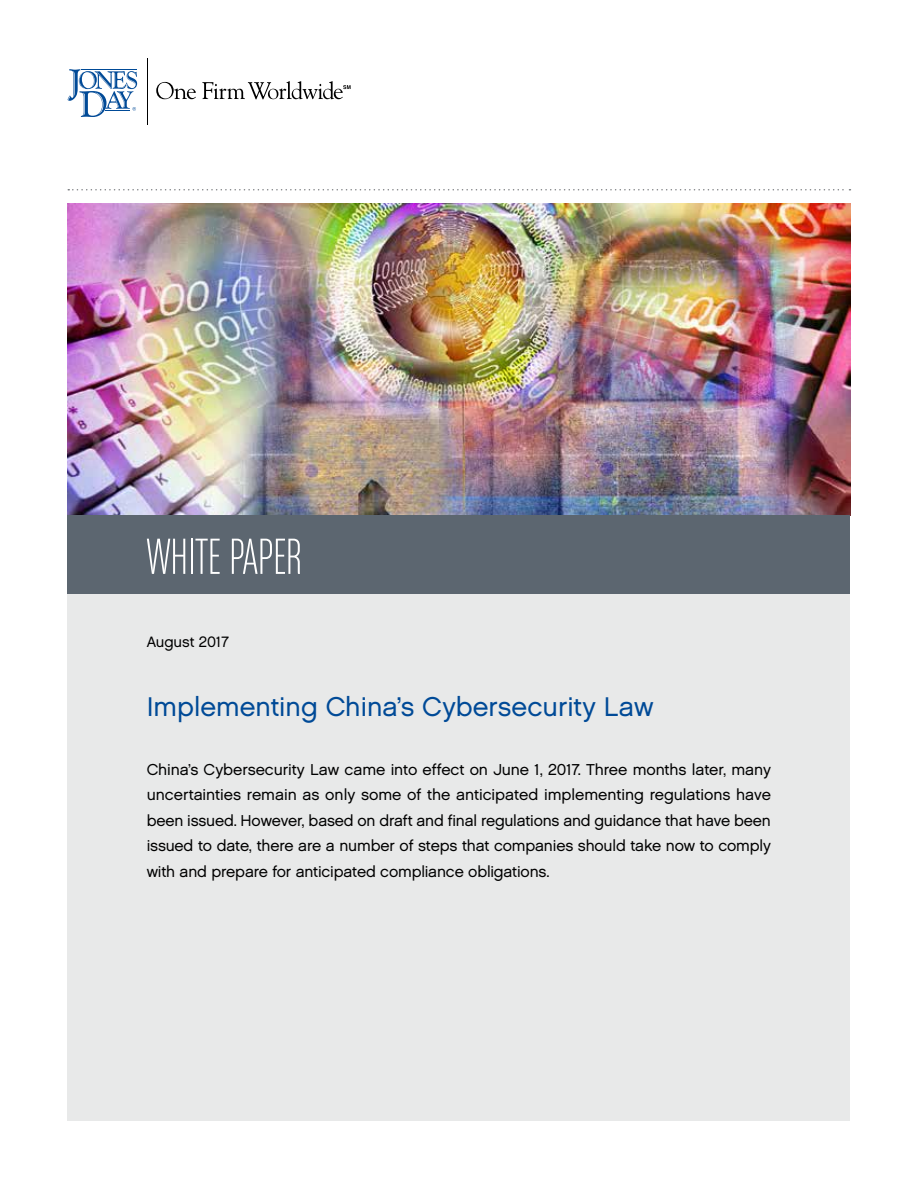
<style>
.page{position:relative;width:918px;height:1188px;background:#fff}
.page>*{position:absolute;margin:0;border:0;box-sizing:border-box;transform-origin:0 0}
.t1{font:54px "Chalet Comprime Milan Sixty";color:#fff}
.t2{font:27px "Chalet London Nineteen Sixty";color:#004a97}
.t3{font:15.75px/25.5px "Chalet London Nineteen Sixty";letter-spacing:-.01em;color:#000;text-align:justify}
.t4{font:15px "Chalet London Nineteen Sixty";color:#000}
</style>
<div class="page">
<hr style="left:147px;top:58px;width:1px;height:66px;background:#000">
<svg style="left:156px;top:82px;width:40px;height:17px"></svg>
<svg style="left:202px;top:81px;width:149px;height:18px"></svg>
<svg style="left:68px;top:69px;width:69px;height:48px"></svg>
<svg style="left:68px;top:189px;width:782px;height:1px"></svg>
<div style="left:68px;top:516px;width:782px;height:604px;background:#e8e9e9"></div>
<img style="left:68px;top:203px;width:782px;height:313px">
<div style="left:68px;top:516px;width:782px;height:78px;background:#5c6670"></div>
<h1 class="t1" style="left:147px;top:527px;width:156px">WHITE PAPER</h1>
<p class="t4" style="left:147px;top:633px;width:84px">August 2017</p>
<h2 class="t2" style="left:147px;top:690px;width:508px">Implementing China’s Cybersecurity Law</h2>
<p class="t3" style="left:147px;top:757px;width:626px">China’s Cybersecurity Law came into effect on June 1, 2017. Three months later, many uncertainties remain as only some of the anticipated implementing regulations have been issued. However, based on draft and final regulations and guidance that have been issued to date, there are a number of steps that companies should take now to comply with and prepare for anticipated compliance obligations.</p>
</div>
